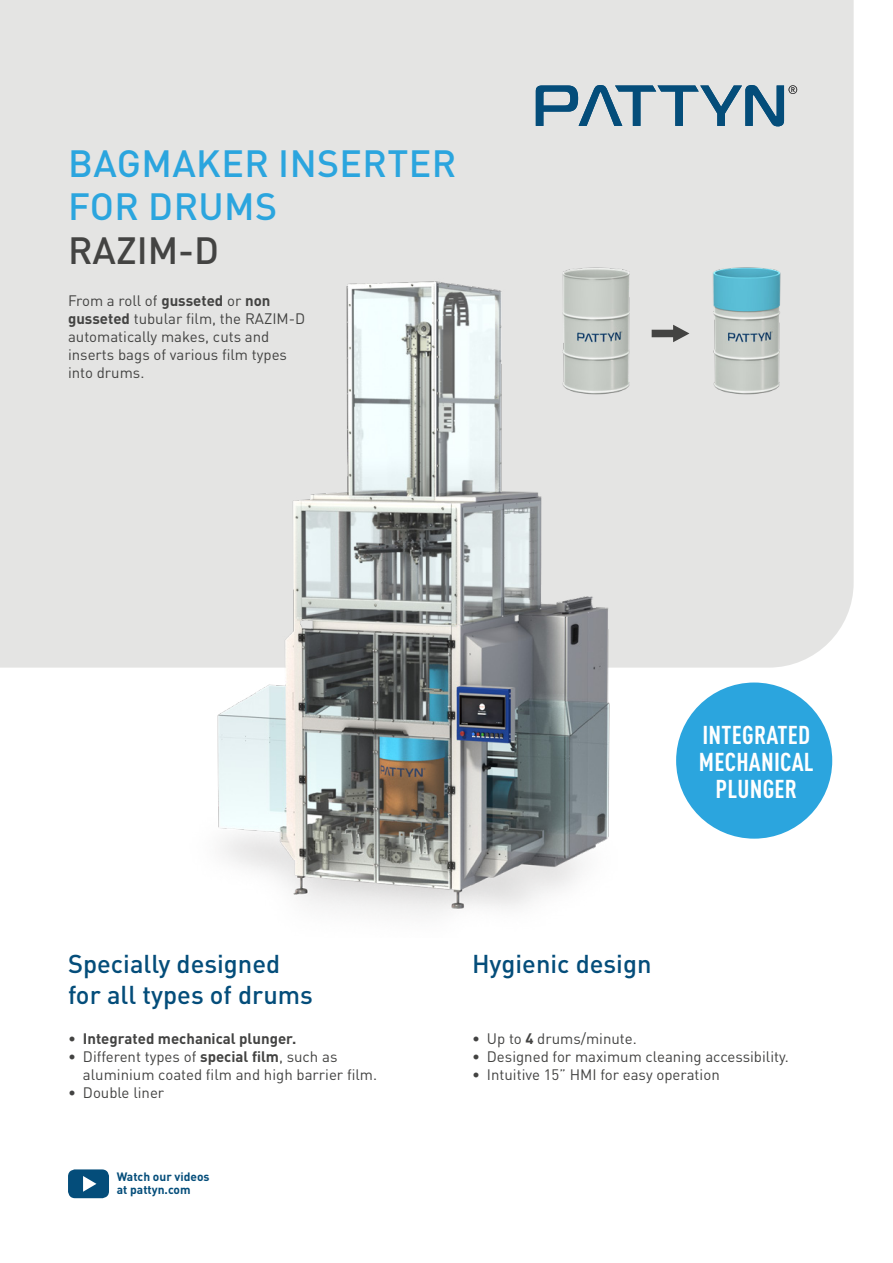
<style>
.page{position:relative;width:893px;height:1263px;background:#fff}
.page>*{position:absolute;margin:0;border:0;box-sizing:border-box;transform-origin:0 0}
.t1{font:500 37.5px/43.5px "DIN Pro";letter-spacing:.01em;color:#2ba5de}
.t2{font:500 37.5px "DIN Pro";color:#434342}
.t3{font:500 25.5px "DIN Pro";color:#044d7a}
.t4{font:700 25.5px "DIN Cond";letter-spacing:.01em;color:#fff}
.Machine_description{font:15px/18px "DIN Pro";color:#434342}
.t5{font:700 15px "DIN Pro";color:#434342}
.t6{font:700 12px/13.5px "DIN Pro";color:#044d7a}
.s1{font-weight:700}
.s2{font-weight:400}
</style>
<div class="page">
<div style="left:0;top:0;width:854px;height:668px;background:#e4e4e3"></div>
<svg style="left:68px;top:1169px;width:41px;height:29px"></svg>
<img style="left:549px;top:247px;width:89px;height:15px">
<img style="left:699px;top:247px;width:89px;height:149px">
<svg style="left:536px;top:85px;width:261px;height:41px;background:#90abbb"></svg>
<div style="left:676px;top:682px;width:156px;height:157px;background:#2ba5de;border-radius:50%"></div>
<img style="left:88px;top:262px;width:619px;height:653px">
<h1 class="t1" style="left:68px;top:140px;width:390px">BAGMAKER INSERTER<br>FOR DRUMS</h1>
<h1 class="t2" style="left:68px;top:225px;width:153px">RAZIM-D</h1>
<p class="Machine_description" style="left:68px;top:291px;width:239px">From a roll of <span class="s1">gusseted</span> or <span class="s1">non gusseted</span> tubular film, the RAZIM-D automatically makes, cuts and inserts bags of various film types into drums.</p>
<p class="t3" style="left:68px;top:946px;width:214px">Specially designed</p>
<p class="t3" style="left:68px;top:978px;width:246px">for all types of drums</p>
<p class="t5" style="left:68px;top:1028px;width:230px"><span class="s2">•</span> Integrated mechanical plunger.</p>
<p class="Machine_description" style="left:83px;top:1047px;width:296px;text-indent:-15px">• Different types of <span class="s1">special film</span>, such as aluminium coated film and high barrier film.</p>
<p class="Machine_description" style="left:68px;top:1083px;width:98px">• Double liner</p>
<p class="t6" style="left:117px;top:1169px;width:94px">Watch our videos at pattyn.com</p>
<p class="t4" style="left:702px;top:719px;width:109px">INTEGRATED</p>
<p class="t4" style="left:699px;top:746px;width:116px">MECHANICAL</p>
<p class="t4" style="left:715px;top:773px;width:83px">PLUNGER</p>
<p class="t3" style="left:472px;top:946px;width:181px">Hygienic design</p>
<p class="Machine_description" style="left:472px;top:1029px;width:166px">• Up to <span class="s1">4</span> drums/minute.</p>
<p class="Machine_description" style="left:472px;top:1047px;width:318px">• Designed for maximum cleaning accessibility.</p>
<p class="Machine_description" style="left:472px;top:1065px;width:249px">• Intuitive 15” HMI for easy operation</p>
</div>
